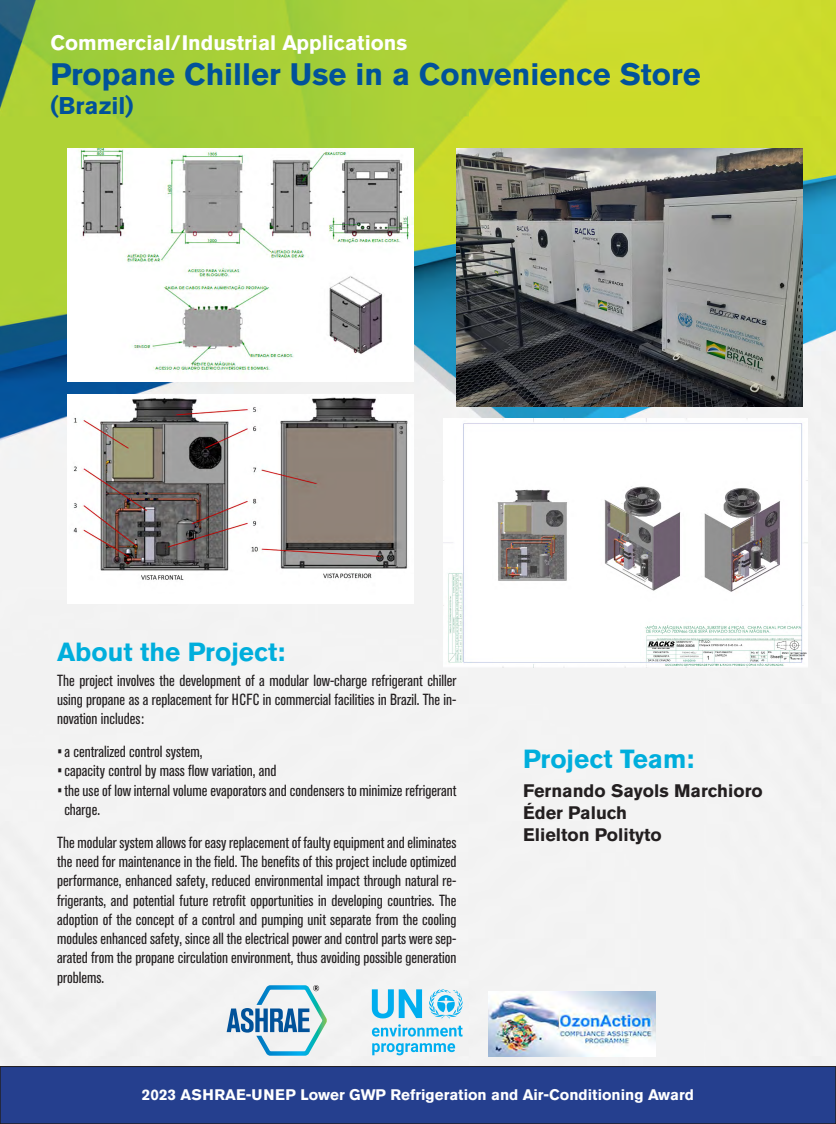
<style>
.page{position:relative;width:836px;height:1124px;background:#fff}
.page>*{position:absolute;margin:0;border:0;box-sizing:border-box;transform-origin:0 0}
.t1{font:700 30.8px "Akzidenz Grotesk BE";color:#01529a}
.t2{font:700 26px "Akzidenz Grotesk BE";color:#00aedc}
.t3{font:700 24px "Akzidenz Grotesk BE";color:#01529a}
.t4{font:700 20.8px "Akzidenz Grotesk BE";color:#fff}
.t5{font:700 18px "Akzidenz Grotesk BE";color:#231f20}
.t6{font:condensed 16px/19.3px "Akzidenz Grotesk BE";color:#231f20;text-align:justify}
.t7{font:700 15.2px "Akzidenz Grotesk BE";color:#fff}
</style>
<div class="page">
<img style="left:0;top:0;width:835px;height:1066px">
<div style="left:0;top:1066px;width:835px;height:57px;background:#253f8e"></div>
<div style="left:0;top:1066px;width:835px;height:57px;border:1px solid #231f20"></div>
<svg style="left:428px;top:988px;width:35px;height:30px"></svg>
<svg style="left:372px;top:989px;width:50px;height:29px"></svg>
<svg style="left:372px;top:1024px;width:90px;height:12px"></svg>
<svg style="left:372px;top:1042px;width:83px;height:13px"></svg>
<svg style="left:226px;top:984px;width:101px;height:71px"></svg>
<img style="left:488px;top:991px;width:166px;height:65px">
<img style="left:456px;top:148px;width:346px;height:258px">
<img style="left:68px;top:148px;width:345px;height:233px">
<img style="left:68px;top:394px;width:345px;height:209px">
<img style="left:444px;top:419px;width:362px;height:248px">
<p class="t4" style="left:50px;top:31px;width:358px">Commercial/Industrial Applications</p>
<p class="t1" style="left:50px;top:56px;width:651px">Propane Chiller Use in a Convenience Store</p>
<p class="t3" style="left:50px;top:92px;width:85px">(Brazil)</p>
<p class="t2" style="left:57px;top:637px;width:229px">About the Project:</p>
<p class="t6" style="left:57px;top:670px;width:400px;line-height:19.2px">The project involves the development of a modular low-charge refrigerant chiller using propane as a replacement for HCFC in commercial facilities in Brazil. The in&shy;novation includes:</p>
<p class="t6" style="left:57px;top:742px;width:147px">•a centralized control system,</p>
<p class="t6" style="left:57px;top:761px;width:221px">•capacity control by mass flow variation, and</p>
<p class="t6" style="left:64px;top:780px;width:393px;line-height:19.2px;text-indent:-7px">•the use of low internal volume evaporators and condensers to minimize refrigerant charge.</p>
<p class="t6" style="left:57px;top:832px;width:400px">The modular system allows for easy replacement of faulty equipment and eliminates the need for maintenance in the field. The benefits of this project include optimized performance, enhanced safety, reduced environmental impact through natural re&shy;frigerants, and potential future retrofit opportunities in developing countries. The adoption of the concept of a control and pumping unit separate from the cooling modules enhanced safety, since all the electrical power and control parts were sep&shy;arated from the propane circulation environment, thus avoiding possible generation problems.</p>
<p class="t2" style="left:523px;top:744px;width:172px">Project Team:</p>
<p class="t5" style="left:523px;top:780px;width:241px">Fernando Sayols Marchioro</p>
<p class="t5" style="left:523px;top:802px;width:105px">Éder Paluch</p>
<p class="t5" style="left:523px;top:823px;width:140px">Elielton Polityto</p>
<p class="t7" style="left:142px;top:1085px;width:553px">2023 ASHRAE-UNEP Lower GWP Refrigeration and Air-Conditioning Award</p>
</div>
